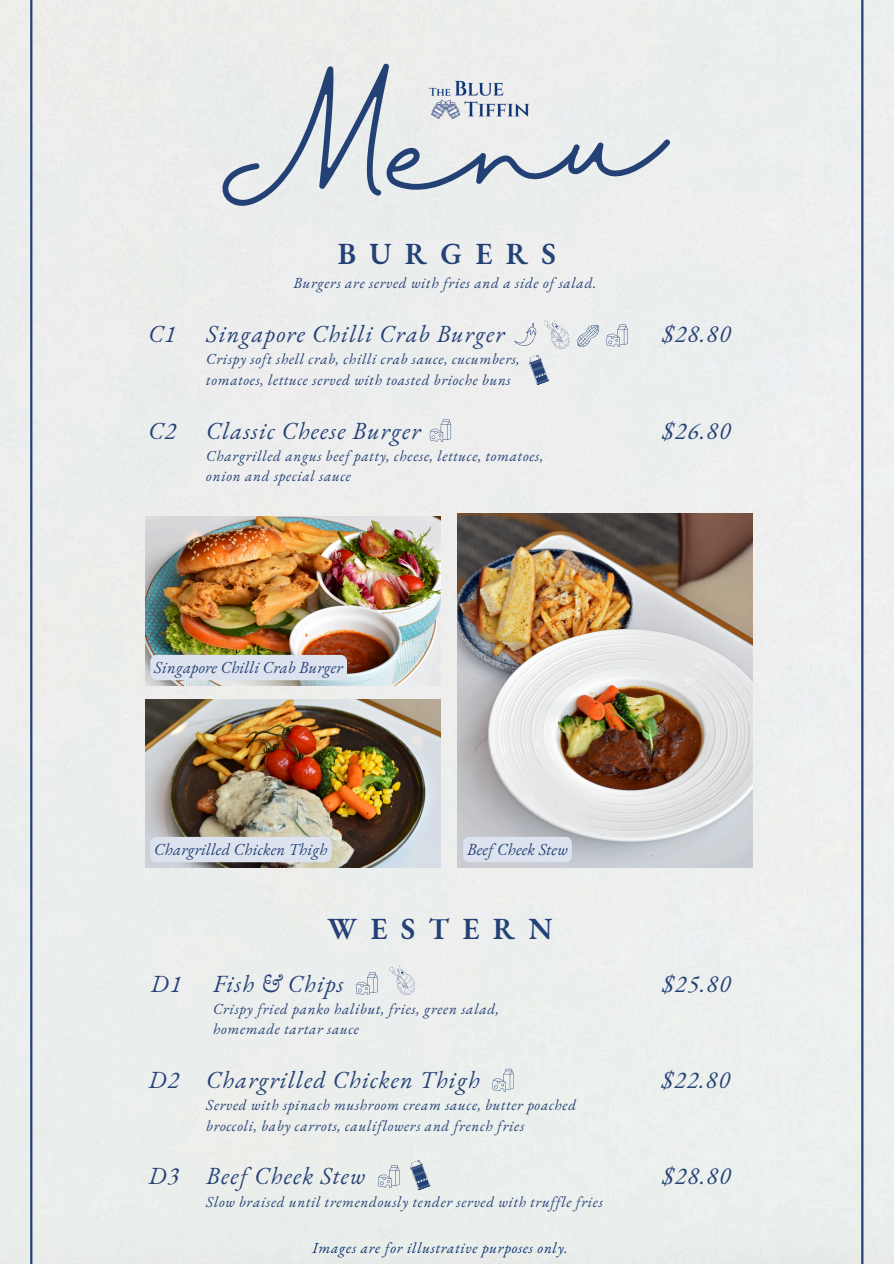
<style>
.page{position:relative;width:894px;height:1264px;background:#fff}
.page>*{position:absolute;margin:0;border:0;box-sizing:border-box;transform-origin:0 0}
.t1{font:112.35px "Halimun";color:#244176}
.t2{font:600 30px "EB Garamond";letter-spacing:.44em;color:#244176}
.t3{font:italic 24px "EB Garamond";letter-spacing:.045em;color:#244176}
.t4{font:italic 16.5px "EB Garamond";letter-spacing:.01em;color:#244176}
.t5{font:italic 15px/20.2px "EB Garamond";letter-spacing:.045em;color:#244176}
.t6{font:italic 15px "EB Garamond";letter-spacing:.05em;color:#0b3274}
</style>
<div class="page">
<img style="left:0;top:0;width:893px;height:1263px">
<div style="left:30px;top:0;width:833px;height:1263px;background:#eceeee"></div>
<img style="left:457px;top:513px;width:295px;height:354px">
<img style="left:145px;top:517px;width:295px;height:168px">
<img style="left:410px;top:54px;width:135px;height:90px">
<img style="left:145px;top:699px;width:295px;height:168px">
<svg style="left:577px;top:325px;width:21px;height:21px"></svg>
<svg style="left:605px;top:324px;width:22px;height:23px"></svg>
<svg style="left:429px;top:419px;width:22px;height:23px"></svg>
<svg style="left:491px;top:1068px;width:22px;height:23px"></svg>
<svg style="left:377px;top:1165px;width:22px;height:22px"></svg>
<svg style="left:355px;top:972px;width:22px;height:22px"></svg>
<svg style="left:388px;top:962px;width:28px;height:35px"></svg>
<div style="left:150px;top:655px;width:197px;height:25px;background:#dde3ee;border-radius:6px"></div>
<div style="left:150px;top:836px;width:181px;height:26px;background:#dde3ee;border-radius:6px"></div>
<div style="left:463px;top:836px;width:108px;height:26px;background:#dde3ee"></div>
<svg style="left:408px;top:1158px;width:23px;height:32px"></svg>
<svg style="left:513px;top:317px;width:57px;height:69px;background:#dadee2"></svg>
<h1 class="t1" style="left:210px;top:99px;width:451px;rotate:-4deg">Menu</h1>
<p class="t2" style="left:337px;top:234px;width:219px">BURGERS</p>
<p class="t3" style="left:148px;top:318px;width:29px">C1</p>
<h2 class="t5" style="left:293px;top:272px;width:304px">Burgers are served with fries and a side of salad.</h2>
<h2 class="t3" style="left:206px;top:318px;width:300px">Singapore Chilli Crab Burger</h2>
<p class="t3" style="left:662px;top:318px;width:70px">$28.80</p>
<p class="t5" style="left:206px;top:349px;width:315px">Crispy soft shell crab, chilli crab sauce, cucumbers, tomatoes, lettuce served with toasted brioche buns</p>
<p class="t3" style="left:148px;top:414px;width:29px">C2</p>
<p class="t3" style="left:206px;top:414px;width:216px">Classic Cheese Burger</p>
<p class="t3" style="left:662px;top:414px;width:70px">$26.80</p>
<p class="t5" style="left:206px;top:445px;width:338px">Chargrilled angus beef patty, cheese, lettuce, tomatoes, onion and special sauce</p>
<p class="t4" style="left:154px;top:656px;width:190px">Singapore Chilli Crab Burger</p>
<p class="t4" style="left:154px;top:838px;width:175px">Chargrilled Chicken Thigh</p>
<p class="t4" style="left:467px;top:838px;width:102px">Beef Cheek Stew</p>
<p class="t2" style="left:327px;top:908px;width:226px">WESTERN</p>
<p class="t3" style="left:151px;top:967px;width:32px">D1</p>
<p class="t3" style="left:213px;top:967px;width:132px">Fish &amp; Chips</p>
<p class="t3" style="left:662px;top:967px;width:70px">$25.80</p>
<p class="t5" style="left:213px;top:998px;width:287px">Crispy fried panko halibut, fries, green salad, homemade tartar sauce</p>
<p class="t3" style="left:148px;top:1063px;width:32px">D2</p>
<p class="t3" style="left:206px;top:1063px;width:275px">Chargrilled Chicken Thigh</p>
<p class="t3" style="left:661px;top:1063px;width:70px">$22.80</p>
<p class="t5" style="left:206px;top:1094px;width:371px">Served with spinach mushroom cream sauce, butter poached broccoli, baby carrots, cauliflowers and french fries</p>
<p class="t3" style="left:148px;top:1160px;width:32px">D3</p>
<p class="t3" style="left:206px;top:1160px;width:160px">Beef Cheek Stew</p>
<p class="t3" style="left:662px;top:1160px;width:70px">$28.80</p>
<p class="t5" style="left:206px;top:1191px;width:398px">Slow braised until tremendously tender served with truffle fries</p>
<p class="t6" style="left:312px;top:1238px;width:257px">Images are for illustrative purposes only.</p>
</div>
